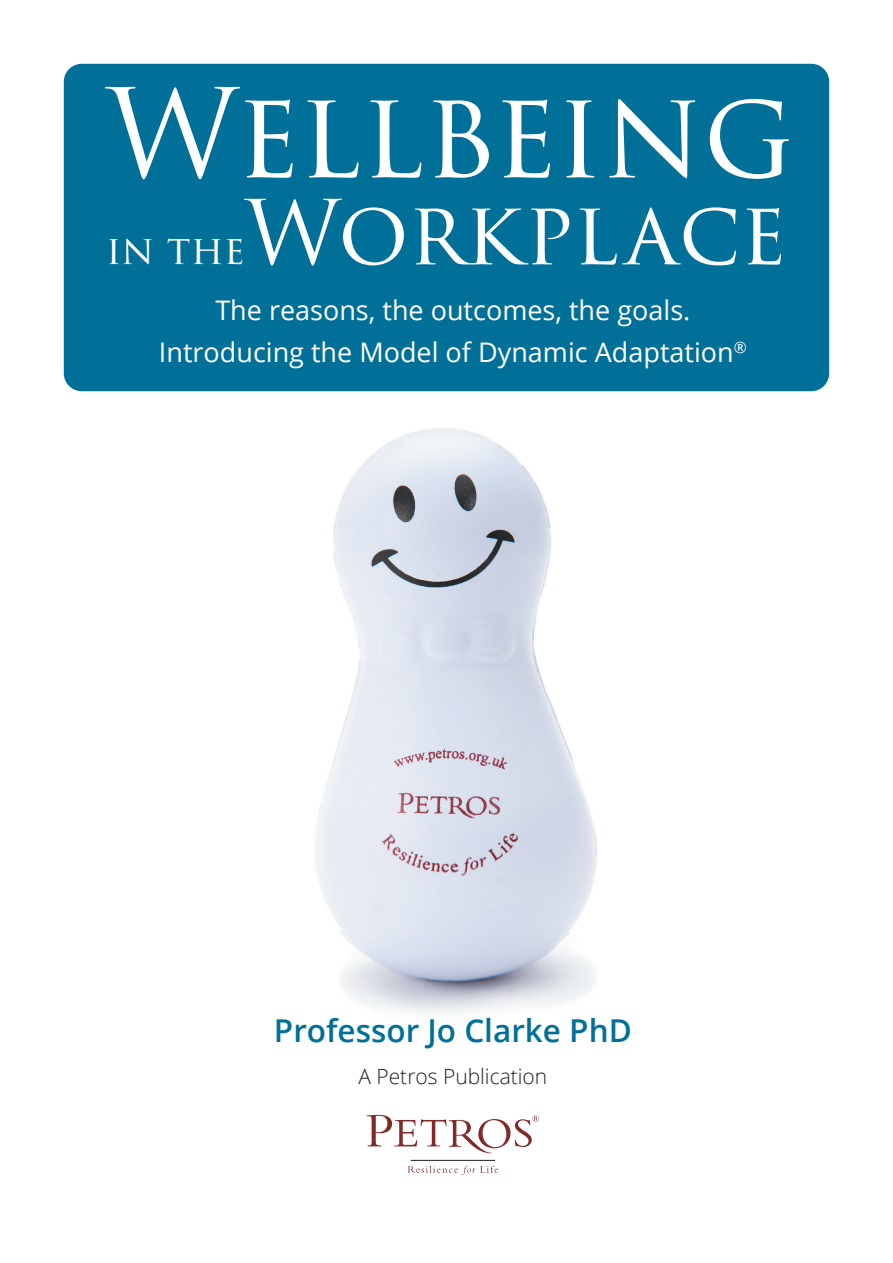
<style>
.page{position:relative;width:893px;height:1263px;background:#fff}
.page>*{position:absolute;margin:0;border:0;box-sizing:border-box;transform-origin:0 0}
.t1{font:120px "Trajan Pro 3";letter-spacing:-.01em;color:#fff}
.t2{font:87px "Trajan Pro 3";letter-spacing:-.01em;color:#fff}
.t3{font:39px "Trajan Pro 3";color:#fff}
.t4{font:600 31.5px "Open Sans";color:#007099}
.t5{font:27px/42px "Open Sans";color:#fff;text-align:center}
.t6{font:300 21px "Open Sans";color:#231f20}
</style>
<div class="page">
<div style="left:64px;top:64px;width:765px;height:327px;background:#007099;border-radius:18px"></div>
<svg style="left:407px;top:1166px;width:91px;height:9px"></svg>
<hr style="left:411px;top:1160px;width:84px;height:1px;background:#231f20">
<svg style="left:367px;top:1115px;width:172px;height:38px"></svg>
<img style="left:315px;top:428px;width:282px;height:585px">
<h1 class="t1" style="left:106px;top:52px;width:690px">Wellbeing</h1>
<h2 class="t2" style="left:245px;top:173px;width:544px">Workplace</h2>
<p class="t5" style="left:159px;top:288px;width:589px">The reasons, the outcomes, the goals.<br>Introducing the Model of Dynamic Adaptation<sup>®</sup></p>
<h3 class="t3" style="left:106px;top:223px;width:140px">in the</h3>
<p class="t4" style="left:274px;top:1008px;width:359px">Professor Jo Clarke PhD</p>
<p class="t6" style="left:358px;top:1061px;width:190px">A Petros Publication</p>
</div>
